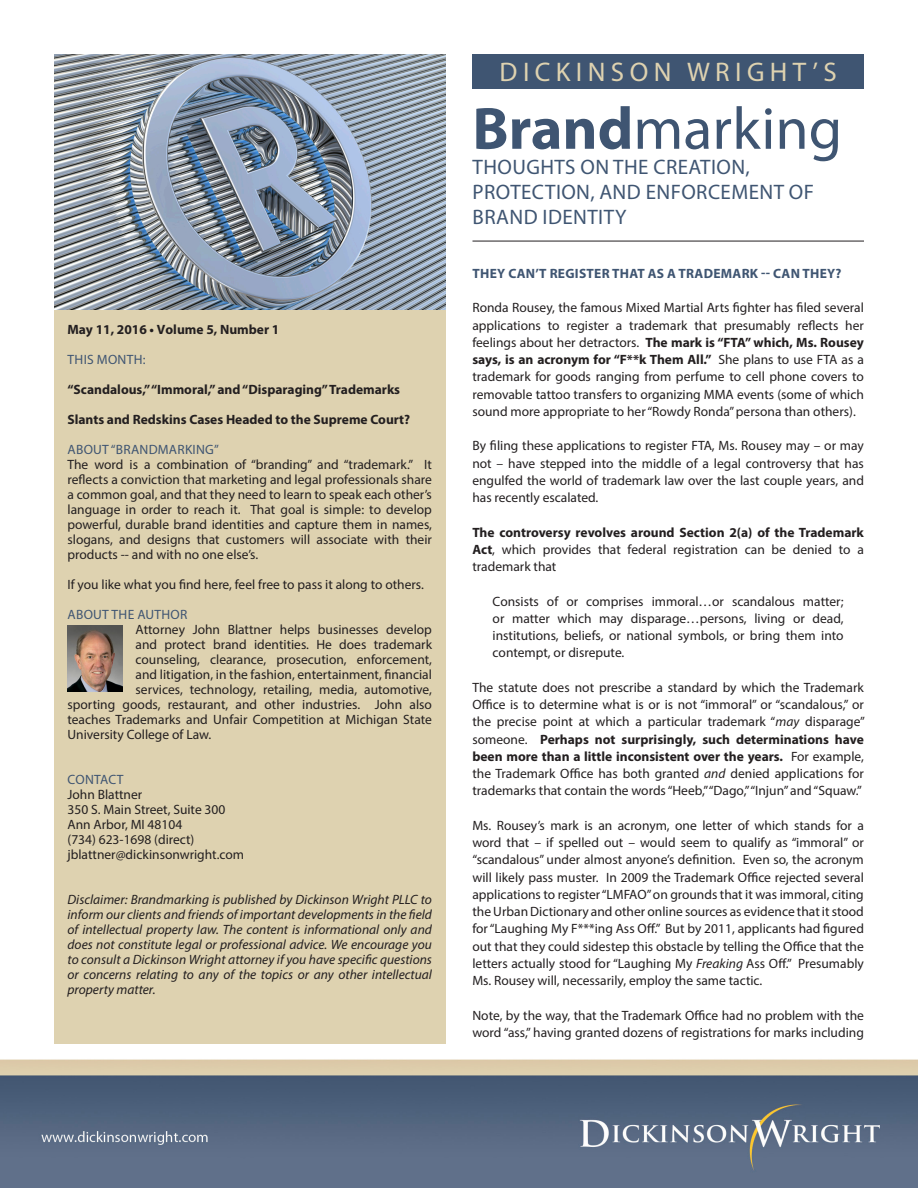
<style>
.page{position:relative;width:918px;height:1188px;background:#fff}
.page>*{position:absolute;margin:0;border:0;box-sizing:border-box;transform-origin:0 0}
.t1{font:60px "Myriad Pro";color:#3f5572}
.t2{font:27px "Myriad Pro";letter-spacing:.2em;color:#ded2b0}
.t3{font:21px/25.2px "Myriad Pro";letter-spacing:.02em;color:#3f5572}
.t4{font:13.5px/17.2px "Myriad Pro";color:#231f20;text-align:justify}
.t5{font:italic 13.5px/15px "Myriad Pro";color:#231f20;text-align:justify}
.t6{font:700 13.5px "Myriad Pro";color:#231f20}
.t7{font:13.5px "Myriad Pro";letter-spacing:.02em;color:#3f5572}
.t8{font:700 13.5px "Myriad Pro";letter-spacing:.02em;color:#3f5572}
.s1{font-weight:700}
.s2{font-style:italic}
</style>
<div class="page">
<img style="left:0;top:54px;width:918px;height:1134px">
<img style="left:54px;top:55px;width:392px;height:255px">
<hr style="left:472px;top:241px;width:392px;height:1px;background:#231f20">
<div style="left:472px;top:54px;width:392px;height:34px;background:#3f5572"></div>
<div style="left:54px;top:310px;width:392px;height:734px;background:#ded2b0"></div>
<img style="left:68px;top:626px;width:54px;height:66px">
<p class="t6" style="left:68px;top:321px;width:213px">May 11, 2016 • Volume 5, Number 1</p>
<p class="t7" style="left:68px;top:351px;width:79px">THIS MONTH:</p>
<p class="t6" style="left:68px;top:381px;width:334px">“Scandalous,” “Immoral,” and “Disparaging” Trademarks</p>
<p class="t6" style="left:68px;top:411px;width:344px">Slants and Redskins Cases Headed to the Supreme Court?</p>
<p class="t7" style="left:68px;top:441px;width:153px">ABOUT “BRANDMARKING”</p>
<p class="t4" style="left:68px;top:457px;width:366px;line-height:15px">The word is a combination of “branding” and “trademark.” It reflects a conviction that marketing and legal professionals share a common goal, and that they need to learn to speak each other’s language in order to reach it. That goal is simple: to develop powerful, durable brand identities and capture them in names, slogans, and designs that customers will associate with their products -- and with no one else’s.</p>
<p class="t4" style="left:68px;top:576px;width:358px">If you like what you find here, feel free to pass it along to others.</p>
<p class="t7" style="left:68px;top:606px;width:121px">ABOUT THE AUTHOR</p>
<p class="t4" style="left:136px;top:621px;width:298px">Attorney John Blattner helps businesses develop</p>
<p class="t4" style="left:136px;top:636px;width:298px">and protect brand identities. He does trademark</p>
<p class="t4" style="left:136px;top:651px;width:298px">counseling, clearance, prosecution, enforcement,</p>
<p class="t4" style="left:136px;top:666px;width:298px">and litigation, in the fashion, entertainment, financial</p>
<p class="t4" style="left:136px;top:681px;width:298px">services, technology, retailing, media, automotive,</p>
<p class="t4" style="left:68px;top:696px;width:366px">sporting goods, restaurant, and other industries. John also</p>
<p class="t4" style="left:68px;top:711px;width:366px">teaches Trademarks and Unfair Competition at Michigan State</p>
<p class="t4" style="left:68px;top:726px;width:145px">University College of Law.</p>
<p class="t7" style="left:68px;top:771px;width:58px">CONTACT</p>
<p class="t4" style="left:68px;top:786px;width:76px">John Blattner</p>
<p class="t4" style="left:68px;top:801px;width:159px">350 S. Main Street, Suite 300</p>
<p class="t4" style="left:68px;top:816px;width:116px">Ann Arbor, MI 48104</p>
<p class="t4" style="left:68px;top:831px;width:128px">(734) 623-1698 (direct)</p>
<p class="t4" style="left:68px;top:846px;width:178px">jblattner@dickinsonwright.com</p>
<p class="t5" style="left:68px;top:892px;width:366px">Disclaimer: Brandmarking is published by Dickinson Wright PLLC to inform our clients and friends of important developments in the field of intellectual property law. The content is informational only and does not constitute legal or professional advice. We encourage you to consult a Dickinson Wright attorney if you have specific questions or concerns relating to any of the topics or any other intellectual property matter.</p>
<p class="t2" style="left:500px;top:56px;width:339px">DICKINSON WRIGHT’S</p>
<p class="t1" style="left:472px;top:92px;width:371px"><span class="s1">Brand</span>marking</p>
<p class="t3" style="left:473px;top:154px;width:343px">THOUGHTS ON THE CREATION,<br>PROTECTION, AND ENFORCEMENT OF<br>BRAND IDENTITY</p>
<p class="t8" style="left:473px;top:264px;width:371px">THEY CAN’T REGISTER THAT AS A TRADEMARK -- CAN THEY?</p>
<p class="t4" style="left:472px;top:299px;width:393px">Ronda Rousey, the famous Mixed Martial Arts fighter has filed several applications to register a trademark that presumably reflects her feelings about her detractors. <span class="s1">The mark is “FTA” which, Ms. Rousey says, is an acronym for “F**k Them All.”</span> She plans to use FTA as a trademark for goods ranging from perfume to cell phone covers to removable tattoo transfers to organizing MMA events (some of which sound more appropriate to her “Rowdy Ronda” persona than others).</p>
<p class="t4" style="left:472px;top:437px;width:393px">By filing these applications to register FTA, Ms. Rousey may – or may not – have stepped into the middle of a legal controversy that has engulfed the world of trademark law over the last couple years, and has recently escalated.</p>
<p class="t4" style="left:472px;top:523px;width:393px"><span class="s1">The controversy revolves around Section 2(a) of the Trademark Act</span>, which provides that federal registration can be denied to a trademark that</p>
<p class="t4" style="left:493px;top:592px;width:353px">Consists of or comprises immoral…or scandalous matter; or matter which may disparage…persons, living or dead, institutions, beliefs, or national symbols, or bring them into contempt, or disrepute.</p>
<p class="t4" style="left:472px;top:678px;width:394px">The statute does not prescribe a standard by which the Trademark Office is to determine what is or is not “immoral” or “scandalous,” or the precise point at which a particular trademark “<span class="s2">may</span> disparage” someone. <span class="s1">Perhaps not surprisingly, such determinations have been more than a little inconsistent over the years.</span> For example, the Trademark Office has both granted <span class="s2">and</span> denied applications for trademarks that contain the words “Heeb,” “Dago,” “Injun” and “Squaw.”</p>
<p class="t4" style="left:472px;top:816px;width:393px">Ms. Rousey’s mark is an acronym, one letter of which stands for a word that – if spelled out – would seem to qualify as “immoral” or “scandalous” under almost anyone’s definition. Even so, the acronym will likely pass muster. In 2009 the Trademark Office rejected several applications to register “LMFAO” on grounds that it was immoral, citing the Urban Dictionary and other online sources as evidence that it stood for “Laughing My F***ing Ass Off.” But by 2011, applicants had figured out that they could sidestep this obstacle by telling the Office that the letters actually stood for “Laughing My <span class="s2">Freaking</span> Ass Off.” Presumably Ms. Rousey will, necessarily, employ the same tactic.</p>
<p class="t4" style="left:472px;top:1006px;width:393px">Note, by the way, that the Trademark Office had no problem with the word “ass,” having granted dozens of registrations for marks including</p>
</div>
